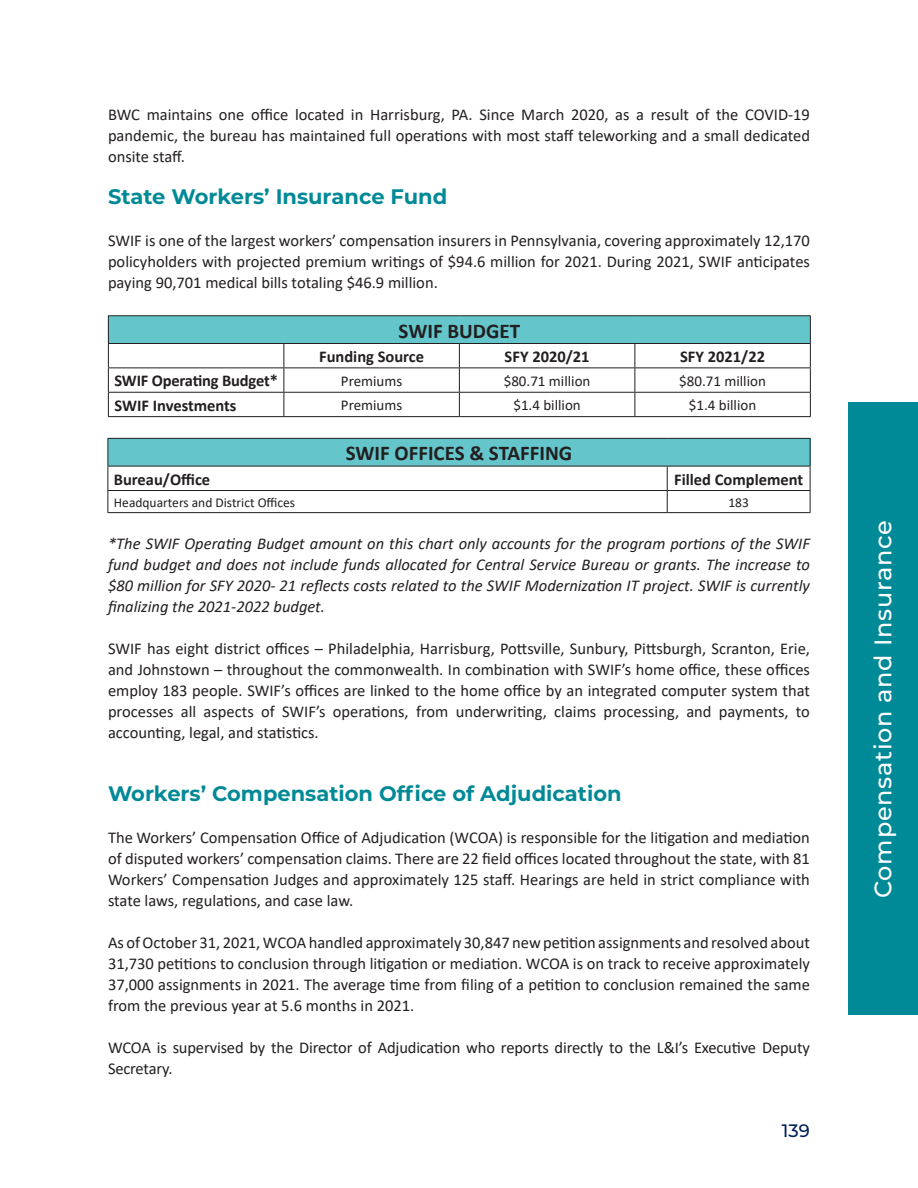
<style>
.page{position:relative;width:918px;height:1188px;background:#fff}
.page>*{position:absolute;margin:0;border:0;box-sizing:border-box;transform-origin:0 0}
.t1{font:500 24px "Montserrat";letter-spacing:.03em;color:#fff}
.t2{font:700 21px "Montserrat";color:#008996}
.t3{font:700 21px "Calibri";color:#231f20}
.t4{font:500 18px "Montserrat";color:#00205b}
.t5{font:16.5px/21px "Calibri";color:#231f20;text-align:justify}
.t6{font:italic 16.5px/21px "Calibri";color:#231f20;text-align:justify}
.t7{font:700 16.5px "Calibri";color:#231f20}
.t8{font:15px "Calibri";color:#231f20}
.t9{font:13.5px "Calibri";color:#231f20}
</style>
<div class="page">
<div style="left:849px;top:403px;width:69px;height:612px;background:#008996"></div>
<div style="left:108px;top:316px;width:702px;height:28px;background:#64c5ca"></div>
<hr style="left:108px;top:315px;width:176px;height:1px;background:#231f20">
<hr style="left:284px;top:315px;width:175px;height:1px;background:#231f20">
<hr style="left:459px;top:315px;width:176px;height:1px;background:#231f20">
<hr style="left:635px;top:315px;width:176px;height:1px;background:#231f20">
<hr style="left:108px;top:343px;width:176px;height:1px;background:#231f20">
<hr style="left:284px;top:343px;width:175px;height:1px;background:#231f20">
<hr style="left:459px;top:343px;width:176px;height:1px;background:#231f20">
<hr style="left:635px;top:343px;width:176px;height:1px;background:#231f20">
<hr style="left:108px;top:368px;width:176px;height:1px;background:#231f20">
<hr style="left:284px;top:368px;width:175px;height:1px;background:#231f20">
<hr style="left:459px;top:368px;width:176px;height:1px;background:#231f20">
<hr style="left:635px;top:368px;width:176px;height:1px;background:#231f20">
<hr style="left:108px;top:392px;width:176px;height:1px;background:#231f20">
<svg style="left:108px;top:316px;width:1px;height:100px"></svg>
<hr style="left:284px;top:392px;width:175px;height:1px;background:#231f20">
<svg style="left:284px;top:344px;width:1px;height:72px"></svg>
<hr style="left:459px;top:392px;width:176px;height:1px;background:#231f20">
<svg style="left:459px;top:344px;width:1px;height:72px"></svg>
<hr style="left:635px;top:392px;width:176px;height:1px;background:#231f20">
<svg style="left:634px;top:344px;width:1px;height:72px"></svg>
<svg style="left:810px;top:316px;width:1px;height:100px"></svg>
<hr style="left:108px;top:416px;width:176px;height:1px;background:#231f20">
<hr style="left:284px;top:416px;width:175px;height:1px;background:#231f20">
<hr style="left:459px;top:416px;width:176px;height:1px;background:#231f20">
<hr style="left:635px;top:416px;width:176px;height:1px;background:#231f20">
<div style="left:108px;top:438px;width:702px;height:28px;background:#64c5ca"></div>
<hr style="left:108px;top:438px;width:559px;height:1px;background:#231f20">
<hr style="left:667px;top:438px;width:143px;height:1px;background:#231f20">
<hr style="left:108px;top:466px;width:559px;height:1px;background:#231f20">
<hr style="left:667px;top:466px;width:143px;height:1px;background:#231f20">
<hr style="left:108px;top:490px;width:559px;height:1px;background:#231f20">
<svg style="left:108px;top:439px;width:1px;height:73px"></svg>
<hr style="left:667px;top:490px;width:143px;height:1px;background:#231f20">
<svg style="left:667px;top:466px;width:1px;height:46px"></svg>
<svg style="left:810px;top:439px;width:1px;height:73px"></svg>
<hr style="left:108px;top:512px;width:559px;height:1px;background:#231f20">
<hr style="left:667px;top:512px;width:143px;height:1px;background:#231f20">
<p class="t5" style="left:108px;top:104px;width:704px">BWC maintains one office located in Harrisburg, PA. Since March 2020, as a result of the COVID-19 pandemic, the bureau has maintained full operations with most staff teleworking and a small dedicated onsite staff.</p>
<p class="t2" style="left:108px;top:182px;width:341px">State Workers’ Insurance Fund</p>
<p class="t5" style="left:108px;top:230px;width:704px">SWIF is one of the largest workers’ compensation insurers in Pennsylvania, covering approximately 12,170 policyholders with projected premium writings of $94.6 million for 2021. During 2021, SWIF anticipates paying 90,701 medical bills totaling $46.9 million.</p>
<p class="t3" style="left:399px;top:316px;width:123px">SWIF BUDGET</p>
<p class="t7" style="left:319px;top:345px;width:106px">Funding Source</p>
<p class="t7" style="left:505px;top:345px;width:86px">SFY 2020/21</p>
<p class="t7" style="left:680px;top:345px;width:86px">SFY 2021/22</p>
<p class="t7" style="left:114px;top:369px;width:165px">SWIF Operating Budget*</p>
<p class="t8" style="left:341px;top:370px;width:63px">Premiums</p>
<p class="t8" style="left:504px;top:370px;width:88px">$80.71 million</p>
<p class="t8" style="left:679px;top:370px;width:88px">$80.71 million</p>
<p class="t7" style="left:114px;top:393px;width:124px">SWIF Investments</p>
<p class="t8" style="left:341px;top:395px;width:63px">Premiums</p>
<p class="t8" style="left:513px;top:395px;width:69px">$1.4 billion</p>
<p class="t8" style="left:689px;top:395px;width:69px">$1.4 billion</p>
<p class="t3" style="left:346px;top:438px;width:228px">SWIF OFFICES &amp; STAFFING</p>
<p class="t7" style="left:114px;top:467px;width:98px">Bureau/Office</p>
<p class="t7" style="left:674px;top:467px;width:131px">Filled Complement</p>
<p class="t9" style="left:114px;top:493px;width:183px">Headquarters and District Offices</p>
<p class="t9" style="left:728px;top:493px;width:22px">183</p>
<p class="t6" style="left:108px;top:532px;width:703px">*The SWIF Operating Budget amount on this chart only accounts for the program portions of the SWIF fund budget and does not include funds allocated for Central Service Bureau or grants. The increase to $80 million for SFY 2020- 21 reflects costs related to the SWIF Modernization IT project. SWIF is currently finalizing the 2021-2022 budget.</p>
<p class="t5" style="left:108px;top:638px;width:704px">SWIF has eight district offices – Philadelphia, Harrisburg, Pottsville, Sunbury, Pittsburgh, Scranton, Erie, and Johnstown – throughout the commonwealth. In combination with SWIF’s home office, these offices employ 183 people. SWIF’s offices are linked to the home office by an integrated computer system that processes all aspects of SWIF’s operations, from underwriting, claims processing, and payments, to accounting, legal, and statistics.</p>
<p class="t2" style="left:108px;top:778px;width:515px">Workers’ Compensation Office of Adjudication</p>
<p class="t5" style="left:108px;top:827px;width:704px">The Workers’ Compensation Office of Adjudication (WCOA) is responsible for the litigation and mediation of disputed workers’ compensation claims. There are 22 field offices located throughout the state, with 81<br>Workers’ Compensation Judges and approximately 125 staff. Hearings are held in strict compliance with state laws, regulations, and case law.</p>
<p class="t5" style="left:108px;top:932px;width:704px">As of October 31, 2021, WCOA handled approximately 30,847 new petition assignments and resolved about 31,730 petitions to conclusion through litigation or mediation. WCOA is on track to receive approximately 37,000 assignments in 2021. The average time from filing of a petition to conclusion remained the same from the previous year at 5.6 months in 2021.</p>
<p class="t5" style="left:108px;top:1037px;width:703px">WCOA is supervised by the Director of Adjudication who reports directly to the L&amp;I’s Executive Deputy<br>Secretary.</p>
<p class="t4" style="left:782px;top:1118px;width:30px">139</p>
<p class="t1" style="left:866px;top:898px;width:380px;rotate:-90deg">Compensation and Insurance</p>
</div>
